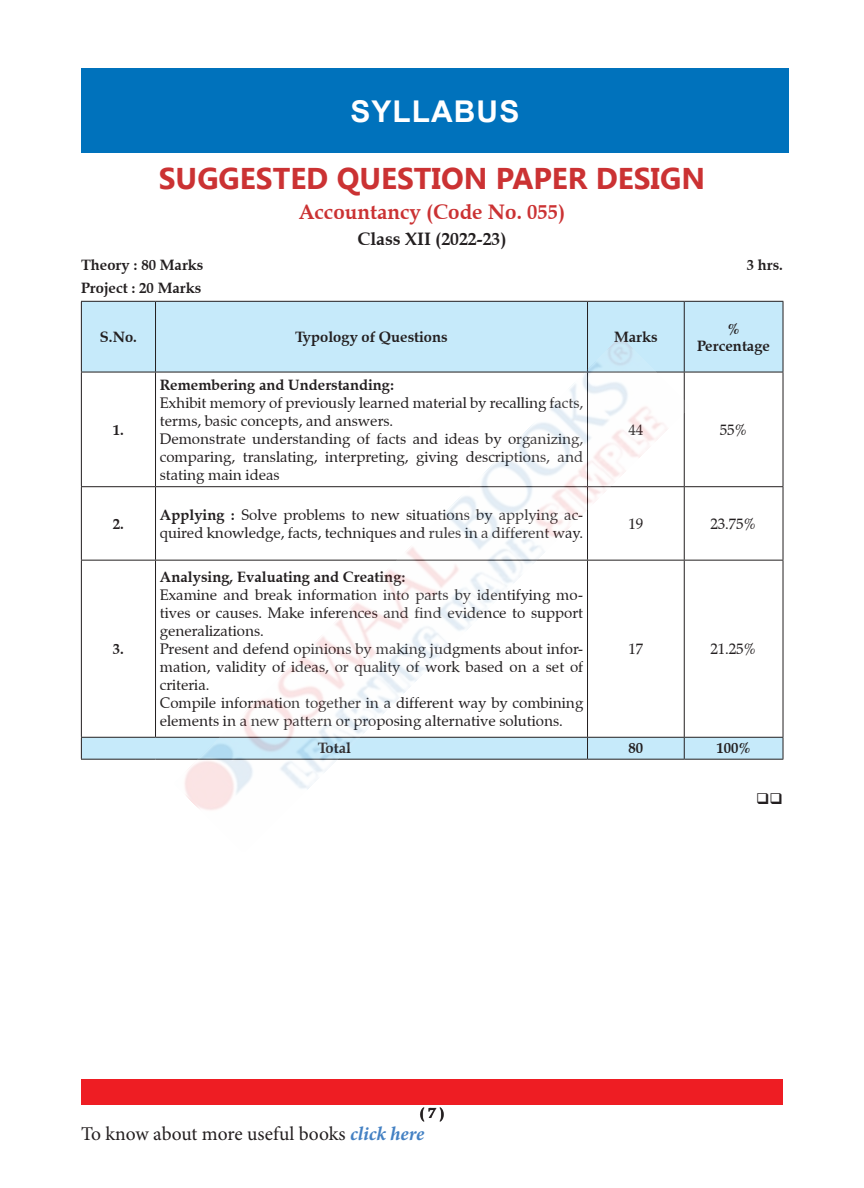
<style>
.page{position:relative;width:864px;height:1188px;background:#fff}
.page>*{position:absolute;margin:0;border:0;box-sizing:border-box;transform-origin:0 0}
.t1{font:700 30px "Segoe UI";color:#cb3233}
.t2{font:700 30px "Arial";letter-spacing:.035em;color:#fff}
.t3{font:700 21px "Zapf Calligraphic 801 BT";color:#cb3233}
.t4{font:19.5px "Minion Pro";letter-spacing:-.005em;color:#231f20}
.t5{font:700 18px "Zapf Calligraphic 801 BT";color:#231f20}
.t6{font:15px/18px "Zapf Calligraphic 801 BT";color:#231f20}
.t7{font:700 15px "Zapf Calligraphic 801 BT";color:#231f20}
.s1{font-weight:700}
.s2{font-weight:700;font-style:italic;color:#4481c3}
</style>
<div class="page">
<div style="left:81px;top:69px;width:708px;height:84px;background:#0072bc"></div>
<div style="left:81px;top:1079px;width:701px;height:26px;background:#ee1d23"></div>
<svg style="left:82px;top:302px;width:701px;height:457px"></svg>
<hr style="left:81px;top:372px;width:1px;height:114px;background:#231f20">
<hr style="left:155px;top:372px;width:1px;height:114px;background:#231f20">
<hr style="left:783px;top:372px;width:1px;height:114px;background:#231f20">
<hr style="left:81px;top:486px;width:75px;height:1px;background:#231f20">
<hr style="left:81px;top:487px;width:1px;height:73px;background:#231f20">
<hr style="left:156px;top:486px;width:432px;height:1px;background:#231f20">
<hr style="left:155px;top:487px;width:1px;height:73px;background:#231f20">
<hr style="left:684px;top:486px;width:99px;height:1px;background:#231f20">
<hr style="left:783px;top:487px;width:1px;height:73px;background:#231f20">
<hr style="left:81px;top:560px;width:75px;height:1px;background:#231f20">
<hr style="left:81px;top:561px;width:1px;height:176px;background:#231f20">
<hr style="left:156px;top:560px;width:432px;height:1px;background:#231f20">
<hr style="left:155px;top:561px;width:1px;height:176px;background:#231f20">
<hr style="left:684px;top:560px;width:99px;height:1px;background:#231f20">
<hr style="left:783px;top:561px;width:1px;height:176px;background:#231f20">
<hr style="left:81px;top:301px;width:75px;height:1px;background:#231f20">
<hr style="left:81px;top:302px;width:1px;height:70px;background:#231f20">
<hr style="left:81px;top:372px;width:75px;height:1px;background:#231f20">
<hr style="left:156px;top:301px;width:432px;height:1px;background:#231f20">
<hr style="left:155px;top:302px;width:1px;height:70px;background:#231f20">
<hr style="left:156px;top:372px;width:432px;height:1px;background:#231f20">
<hr style="left:588px;top:301px;width:96px;height:1px;background:#231f20">
<hr style="left:587px;top:302px;width:1px;height:70px;background:#231f20">
<hr style="left:684px;top:301px;width:99px;height:1px;background:#231f20">
<hr style="left:684px;top:302px;width:1px;height:70px;background:#231f20">
<hr style="left:783px;top:302px;width:1px;height:70px;background:#231f20">
<hr style="left:684px;top:372px;width:99px;height:1px;background:#231f20">
<hr style="left:81px;top:737px;width:75px;height:1px;background:#231f20">
<svg style="left:81px;top:738px;width:1px;height:21px"></svg>
<hr style="left:156px;top:737px;width:432px;height:1px;background:#231f20">
<hr style="left:81px;top:759px;width:75px;height:1px;background:#231f20">
<hr style="left:156px;top:759px;width:432px;height:1px;background:#231f20">
<hr style="left:684px;top:737px;width:99px;height:1px;background:#231f20">
<svg style="left:783px;top:738px;width:1px;height:21px"></svg>
<hr style="left:684px;top:759px;width:99px;height:1px;background:#231f20">
<img style="left:175px;top:337px;width:514px;height:473px">
<p class="t2" style="left:350px;top:90px;width:171px">SYLLABUS</p>
<p class="t1" style="left:159px;top:157px;width:548px">SUGGESTED QUESTION PAPER DESIGN</p>
<p class="t3" style="left:299px;top:199px;width:268px">Accountancy (Code No. 055)</p>
<p class="t5" style="left:358px;top:228px;width:150px">Class XII (2022-23)</p>
<p class="t7" style="left:81px;top:256px;width:124px">Theory : 80 Marks</p>
<p class="t7" style="left:747px;top:256px;width:38px">3 hrs.</p>
<p class="t7" style="left:81px;top:278px;width:122px">Project : 20 Marks</p>
<p class="t7" style="left:100px;top:328px;width:38px">S.No.</p>
<p class="t7" style="left:295px;top:328px;width:154px">Typology of Questions</p>
<p class="t7" style="left:614px;top:328px;width:45px">Marks</p>
<p class="t7" style="left:727px;top:319px;width:14px">%</p>
<p class="t7" style="left:697px;top:337px;width:74px">Percentage</p>
<p class="t7" style="left:113px;top:421px;width:13px">1.</p>
<p class="t7" style="left:160px;top:376px;width:236px">Remembering and Understanding:</p>
<p class="t6" style="left:160px;top:394px;width:425px">Exhibit memory of previously learned material by recalling facts, terms, basic concepts, and answers.</p>
<p class="t6" style="left:160px;top:430px;width:425px;text-align:justify">Demonstrate understanding of facts and ideas by organizing, comparing, translating, interpreting, giving descriptions, and stating main ideas</p>
<p class="t6" style="left:629px;top:421px;width:16px">44</p>
<p class="t6" style="left:720px;top:421px;width:29px">55%</p>
<p class="t7" style="left:113px;top:515px;width:13px">2.</p>
<p class="t6" style="left:160px;top:506px;width:425px"><span class="s1">Applying :</span> Solve problems to new situations by applying ac&shy;quired knowledge, facts, techniques and rules in a different way.</p>
<p class="t6" style="left:629px;top:515px;width:16px">19</p>
<p class="t6" style="left:710px;top:515px;width:48px">23.75%</p>
<p class="t7" style="left:113px;top:640px;width:13px">3.</p>
<p class="t7" style="left:160px;top:568px;width:247px">Analysing, Evaluating and Creating:</p>
<p class="t6" style="left:160px;top:586px;width:425px;text-align:justify">Examine and break information into parts by identifying mo&shy;tives or causes. Make inferences and find evidence to support generalizations.</p>
<p class="t6" style="left:160px;top:640px;width:425px;text-align:justify">Present and defend opinions by making judgments about infor&shy;mation, validity of ideas, or quality of work based on a set of criteria.</p>
<p class="t6" style="left:160px;top:694px;width:425px">Compile information together in a different way by combining elements in a new pattern or proposing alternative solutions.</p>
<p class="t6" style="left:629px;top:640px;width:16px">17</p>
<p class="t6" style="left:710px;top:640px;width:48px">21.25%</p>
<p class="t7" style="left:318px;top:739px;width:35px">Total</p>
<p class="t7" style="left:628px;top:739px;width:16px">80</p>
<p class="t7" style="left:716px;top:739px;width:36px">100%</p>
<p class="t7" style="left:420px;top:1103px;width:26px">( 7 )</p>
<h3 class="t4" style="left:81px;top:1121px;width:345px">To know about more useful books <span class="s2">click here</span></h3>
</div>
